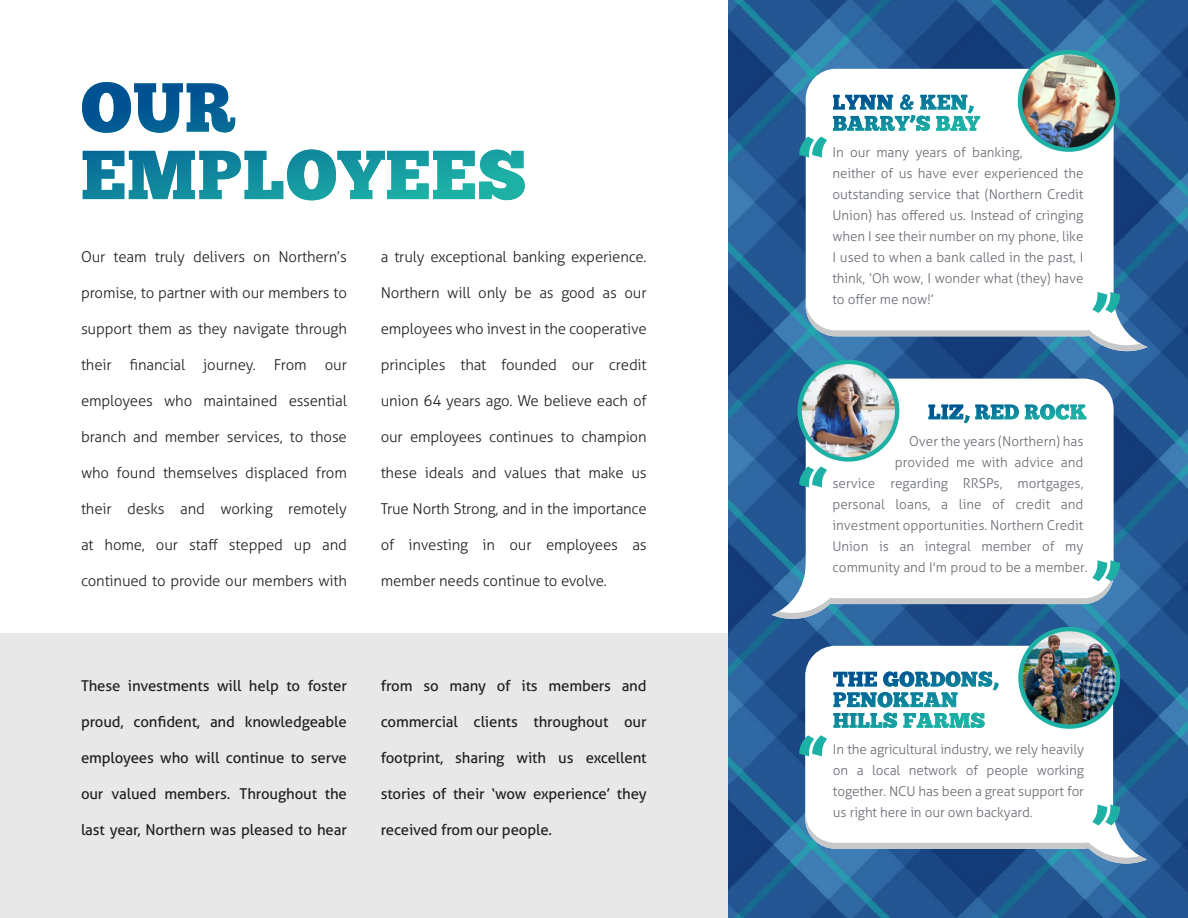
<style>
.page{position:relative;width:1188px;height:918px;background:#fff}
.page>*{position:absolute;margin:0;border:0;box-sizing:border-box;transform-origin:0 0}
.t1{font:54px "Chunk Five";color:#1db1a6}
.t2{font:300 15px "Aller Typo";letter-spacing:-.01em;color:#231f20}
.t3{font:15px "Aller Typo";letter-spacing:-.01em;color:#231f20}
.t4{font:300 13.5px/21px "Aller Typo";letter-spacing:-.005em;color:#676c73}
</style>
<div class="page">
<div style="left:0;top:633px;width:747px;height:285px;background:#e8e8e9"></div>
<img style="left:728px;top:0;width:460px;height:918px">
<div style="left:806px;top:69px;width:308px;height:267px;background:#fff;border-radius:30px"></div>
<svg style="left:806px;top:296px;width:342px;height:55px"></svg>
<div style="left:805px;top:646px;width:308px;height:203px;background:#fff;border-radius:30px"></div>
<svg style="left:805px;top:809px;width:342px;height:55px"></svg>
<svg style="left:833px;top:95px;width:147px;height:36px"></svg>
<div style="left:1018px;top:50px;width:102px;height:102px;border:9px solid #1db1a6;border-radius:50%"></div>
<img style="left:1022px;top:54px;width:93px;height:93px;border-radius:46px">
<svg style="left:833px;top:671px;width:166px;height:36px"></svg>
<svg style="left:834px;top:713px;width:63px;height:15px"></svg>
<svg style="left:903px;top:713px;width:82px;height:15px"></svg>
<div style="left:1018px;top:627px;width:102px;height:102px;border:9px solid #1db1a6;border-radius:50%"></div>
<img style="left:1023px;top:631px;width:93px;height:93px;border-radius:47px">
<svg style="left:82px;top:82px;width:153px;height:51px"></svg>
<svg style="left:83px;top:150px;width:442px;height:50px"></svg>
<div style="left:806px;top:379px;width:308px;height:225px;background:#fff;border-radius:30px"></div>
<svg style="left:772px;top:564px;width:342px;height:55px"></svg>
<svg style="left:929px;top:405px;width:90px;height:18px"></svg>
<svg style="left:1025px;top:404px;width:61px;height:16px"></svg>
<div style="left:797px;top:360px;width:102px;height:102px;border:9px solid #1db1a6;border-radius:50%"></div>
<img style="left:802px;top:364px;width:93px;height:93px;border-radius:47px">
<p class="t2" style="left:81px;top:248px;width:267px">Our team truly delivers on Northern’s</p>
<p class="t2" style="left:81px;top:284px;width:267px">promise, to partner with our members to</p>
<p class="t2" style="left:81px;top:320px;width:267px">support them as they navigate through</p>
<p class="t2" style="left:81px;top:356px;width:267px">their financial journey. From our</p>
<p class="t2" style="left:81px;top:392px;width:267px">employees who maintained essential</p>
<p class="t2" style="left:81px;top:428px;width:267px">branch and member services, to those</p>
<p class="t2" style="left:81px;top:464px;width:267px">who found themselves displaced from</p>
<p class="t2" style="left:81px;top:500px;width:267px">their desks and working remotely</p>
<p class="t2" style="left:81px;top:536px;width:267px">at home, our staff stepped up and</p>
<p class="t2" style="left:81px;top:572px;width:267px">continued to provide our members with</p>
<p class="t2" style="left:381px;top:248px;width:267px">a truly exceptional banking experience.</p>
<p class="t2" style="left:381px;top:284px;width:267px">Northern will only be as good as our</p>
<p class="t2" style="left:381px;top:320px;width:267px">employees who invest in the cooperative</p>
<p class="t2" style="left:381px;top:356px;width:267px">principles that founded our credit</p>
<p class="t2" style="left:381px;top:392px;width:267px">union 64 years ago. We believe each of</p>
<p class="t2" style="left:381px;top:428px;width:267px">our employees continues to champion</p>
<p class="t2" style="left:381px;top:464px;width:267px">these ideals and values that make us</p>
<p class="t2" style="left:381px;top:500px;width:267px">True North Strong, and in the importance</p>
<p class="t2" style="left:381px;top:536px;width:267px">of investing in our employees as</p>
<p class="t2" style="left:381px;top:572px;width:228px">member needs continue to evolve.</p>
<p class="t3" style="left:81px;top:677px;width:267px">These investments will help to foster</p>
<p class="t3" style="left:81px;top:713px;width:267px">proud, confident, and knowledgeable</p>
<p class="t3" style="left:81px;top:749px;width:267px">employees who will continue to serve</p>
<p class="t3" style="left:81px;top:785px;width:267px">our valued members. Throughout the</p>
<p class="t3" style="left:81px;top:821px;width:267px">last year, Northern was pleased to hear</p>
<p class="t3" style="left:381px;top:677px;width:267px">from so many of its members and</p>
<p class="t3" style="left:381px;top:713px;width:267px">commercial clients throughout our</p>
<p class="t3" style="left:381px;top:749px;width:267px">footprint, sharing with us excellent</p>
<p class="t3" style="left:381px;top:785px;width:267px">stories of their ‘wow experience’ they</p>
<p class="t3" style="left:381px;top:821px;width:173px">received from our people.</p>
<p class="t1" style="left:799px;top:126px;width:29px">“</p>
<p class="t4" style="left:832px;top:142px;width:253px">In our many years of banking,<br>neither of us have ever experienced the outstanding service that (Northern Credit Union) has offered us. Instead of cringing when I see their number on my phone, like I used to when a bank called in the past, I think, ‘Oh wow, I wonder what (they) have to offer me now!’</p>
<p class="t1" style="left:1092px;top:282px;width:29px">”</p>
<p class="t4" style="left:909px;top:430px;width:176px">Over the years (Northern) has</p>
<p class="t4" style="left:895px;top:451px;width:190px">provided me with advice and</p>
<p class="t4" style="left:832px;top:472px;width:253px">service regarding RRSPs, mortgages,</p>
<p class="t4" style="left:832px;top:493px;width:253px">personal loans, a line of credit and</p>
<p class="t4" style="left:832px;top:514px;width:253px">investment opportunities. Northern Credit</p>
<p class="t4" style="left:832px;top:535px;width:253px">Union is an integral member of my</p>
<p class="t4" style="left:832px;top:556px;width:257px">community and I'm proud to be a member.</p>
<p class="t1" style="left:1092px;top:550px;width:29px">”</p>
<p class="t1" style="left:799px;top:456px;width:29px">“</p>
<p class="t1" style="left:799px;top:725px;width:29px">“</p>
<p class="t4" style="left:833px;top:739px;width:253px;text-align:justify">In the agricultural industry, we rely heavily on a local network of people working together. NCU has been a great support for us right here in our own backyard.</p>
<p class="t1" style="left:1092px;top:794px;width:29px">”</p>
</div>
